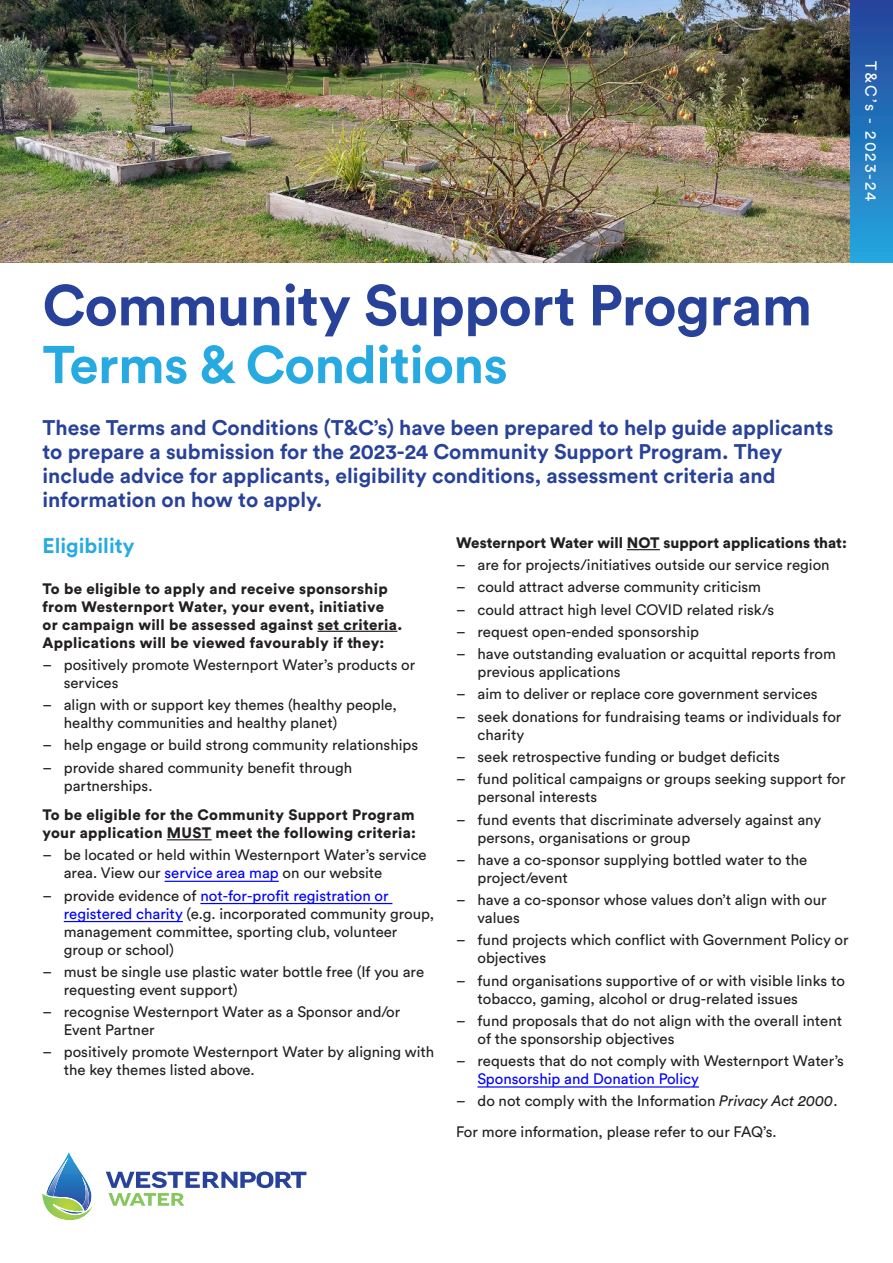
<style>
.page{position:relative;width:893px;height:1263px;background:#fff}
.page>*{position:absolute;margin:0;border:0;box-sizing:border-box;transform-origin:0 0}
.t1{font:700 57px "Circular Std";letter-spacing:-.01em;color:#28429a}
.t2{font:700 52.5px "Circular Std";letter-spacing:-.01em;color:#26aae1}
.t3{font:700 21px/24px "Circular Std";color:#28429a}
.t4{font:700 21px "Circular Std";color:#26aae1}
.t5{font:15.75px "Circular Std";letter-spacing:.13em;color:#fff}
.t6{font:15px/18px "Circular Std";color:#231f20}
.t7{font:900 15px/18px "Circular Std";letter-spacing:.02em;color:#231f20}
.t8{font:900 15px "Circular Std";color:#231f20}
.t9{font:15px "Circular Std";color:#00f}
.s1{color:#00f}
.s2{font-style:italic}
</style>
<div class="page">
<hr style="left:317px;top:631px;width:80px;height:1px;background:#231f20">
<hr style="left:167px;top:839px;width:45px;height:1px;background:#231f20">
<hr style="left:165px;top:881px;width:114px;height:1px;background:#00f">
<hr style="left:200px;top:903px;width:192px;height:1px;background:#00f">
<hr style="left:64px;top:921px;width:119px;height:1px;background:#00f">
<hr style="left:627px;top:549px;width:33px;height:1px;background:#231f20">
<hr style="left:477px;top:1086px;width:222px;height:1px;background:#00f">
<div style="left:849px;top:0;width:44px;height:263px;background:linear-gradient(to bottom,#244299,#25a6de)"></div>
<img style="left:0;top:0;width:849px;height:263px">
<svg style="left:106px;top:1171px;width:200px;height:35px"></svg>
<svg style="left:42px;top:1152px;width:51px;height:68px"></svg>
<p class="t5" style="left:878px;top:61px;width:141px;rotate:90deg">T&amp;C’s - 2023-24</p>
<h1 class="t1" style="left:43px;top:279px;width:771px">Community Support Program</h1>
<h2 class="t2" style="left:43px;top:340px;width:467px">Terms &amp; Conditions</h2>
<p class="t3" style="left:43px;top:416px;width:792px">These Terms and Conditions (T&amp;C’s) have been prepared to help guide applicants to prepare a submission for the 2023-24 Community Support Program. They include advice for applicants, eligibility conditions, assessment criteria and information on how to apply.</p>
<h3 class="t4" style="left:43px;top:536px;width:94px">Eligibility</h3>
<p class="t7" style="left:43px;top:581px;width:361px">To be eligible to apply and receive sponsorship from Westernport Water, your event, initiative or campaign will be assessed against set criteria.<br>Applications will be viewed favourably if they:</p>
<p class="t6" style="left:64px;top:656px;width:353px;text-indent:-21px">– positively promote Westernport Water’s products or services</p>
<p class="t6" style="left:64px;top:697px;width:335px;text-indent:-21px">– align with or support key themes (healthy people, healthy communities and healthy planet)</p>
<p class="t6" style="left:43px;top:737px;width:377px">– help engage or build strong community relationships</p>
<p class="t6" style="left:64px;top:759px;width:290px;text-indent:-21px">– provide shared community benefit through partnerships.</p>
<p class="t7" style="left:43px;top:807px;width:375px">To be eligible for the Community Support Program your application MUST meet the following criteria:</p>
<p class="t6" style="left:64px;top:847px;width:364px;text-indent:-21px">– be located or held within Westernport Water’s service area. View our <span class="s1">service area map</span> on our website</p>
<p class="t6" style="left:64px;top:887px;width:372px;text-indent:-21px">– provide evidence of <span class="s1">not-for-profit registration or registered charity</span> (e.g. incorporated community group, management committee, sporting club, volunteer group or school)</p>
<p class="t6" style="left:64px;top:963px;width:362px;text-indent:-21px">– must be single use plastic water bottle free (If you are requesting event support)</p>
<p class="t6" style="left:64px;top:1004px;width:338px;text-indent:-21px">– recognise Westernport Water as a Sponsor and/or<br>Event Partner</p>
<p class="t6" style="left:64px;top:1044px;width:372px;text-indent:-21px">– positively promote Westernport Water by aligning with the key themes listed above.</p>
<p class="t8" style="left:456px;top:537px;width:392px">Westernport Water will NOT support applications that:</p>
<p class="t6" style="left:456px;top:557px;width:375px">– are for projects/initiatives outside our service region</p>
<p class="t6" style="left:456px;top:579px;width:306px">– could attract adverse community criticism</p>
<p class="t6" style="left:456px;top:601px;width:319px">– could attract high level COVID related risk/s</p>
<p class="t6" style="left:456px;top:623px;width:244px">– request open-ended sponsorship</p>
<p class="t6" style="left:477px;top:646px;width:360px;text-indent:-21px">– have outstanding evaluation or acquittal reports from previous applications</p>
<p class="t6" style="left:456px;top:686px;width:363px">– aim to deliver or replace core government services</p>
<p class="t6" style="left:477px;top:708px;width:365px;text-indent:-21px">– seek donations for fundraising teams or individuals for charity</p>
<p class="t6" style="left:456px;top:748px;width:325px">– seek retrospective funding or budget deficits</p>
<p class="t6" style="left:477px;top:771px;width:370px;text-indent:-21px">– fund political campaigns or groups seeking support for personal interests</p>
<p class="t6" style="left:477px;top:811px;width:345px;text-indent:-21px">– fund events that discriminate adversely against any persons, organisations or group</p>
<p class="t6" style="left:477px;top:851px;width:331px;text-indent:-21px">– have a co-sponsor supplying bottled water to the project/event</p>
<p class="t6" style="left:477px;top:891px;width:351px;text-indent:-21px">– have a co-sponsor whose values don’t align with our values</p>
<p class="t6" style="left:477px;top:932px;width:373px;text-indent:-21px">– fund projects which conflict with Government Policy or objectives</p>
<p class="t6" style="left:477px;top:972px;width:369px;text-indent:-21px">– fund organisations supportive of or with visible links to tobacco, gaming, alcohol or drug-related issues</p>
<p class="t6" style="left:477px;top:1012px;width:366px;text-indent:-21px">– fund proposals that do not align with the overall intent of the sponsorship objectives</p>
<p class="t6" style="left:456px;top:1052px;width:389px">– requests that do not comply with Westernport Water’s</p>
<p class="t9" style="left:477px;top:1072px;width:223px">Sponsorship and Donation Policy</p>
<p class="t6" style="left:456px;top:1086px;width:383px;line-height:30.8px">– do not comply with the Information <span class="s2">Privacy Act 2000</span>.<br>For more information, please refer to our FAQ’s.</p>
</div>
